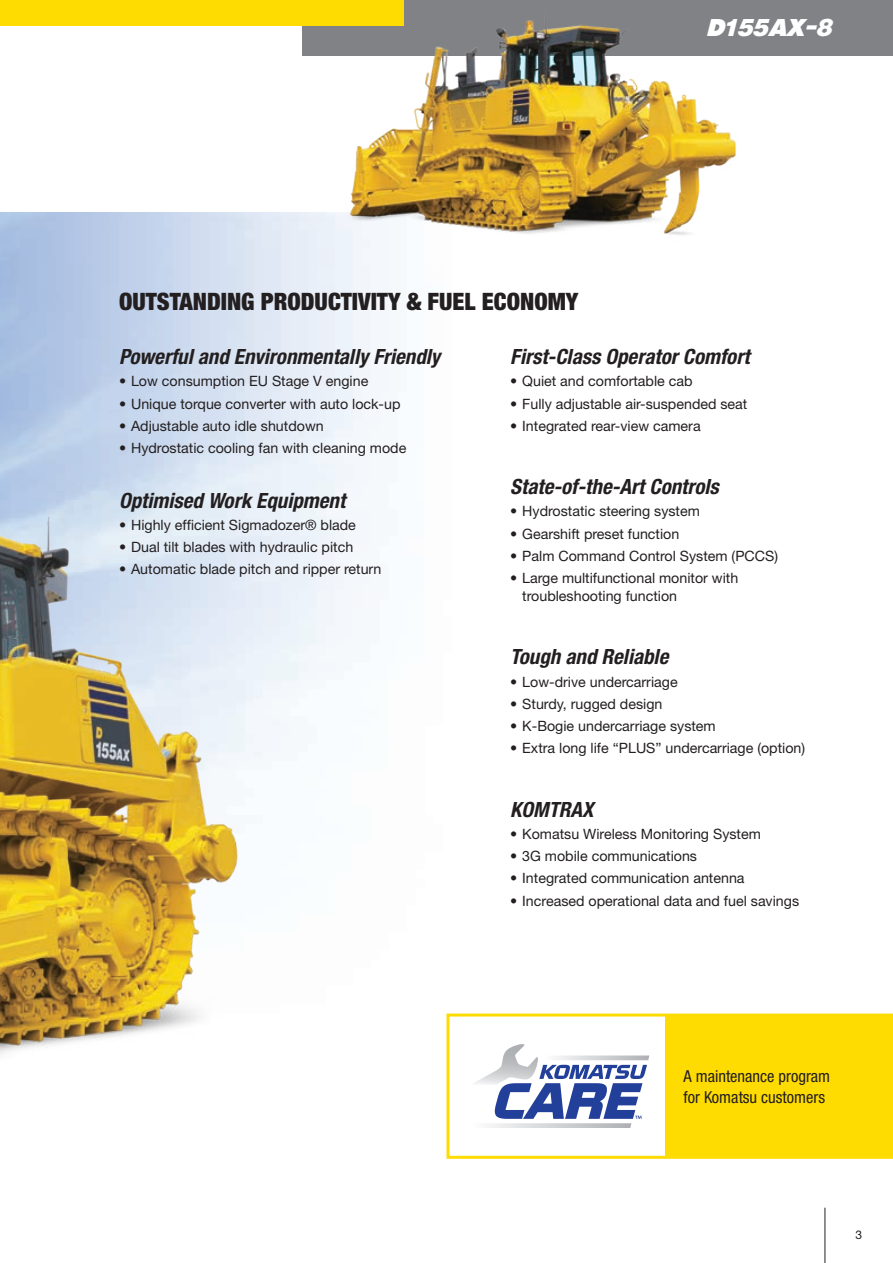
<style>
.page{position:relative;width:893px;height:1263px;background:#fff}
.page>*{position:absolute;margin:0;border:0;box-sizing:border-box;transform-origin:0 0}
.t1{font:900 condensed 24px "Helvetica Neue LT Pro";color:#231f20}
.t2{font:italic 22.5px "Komatsu VI";letter-spacing:-.065em;color:#fff}
.t3{font:italic 700 condensed 21px "Helvetica Neue LT Pro";color:#231f20}
.t4{font:condensed 16.5px/21px "Helvetica Neue LT Pro";color:#231f20}
.t5{font:14.25px/18px "Helvetica Neue LT Pro";color:#231f20}
.t6{font:12px "Helvetica Neue LT Pro";color:#231f20}
</style>
<div class="page">
<div style="left:303px;top:0;width:590px;height:55px;background:#808285"></div>
<div style="left:0;top:0;width:404px;height:26px;background:#ffdc01"></div>
<img style="left:0;top:382px;width:261px;height:678px">
<img style="left:335px;top:20px;width:407px;height:221px">
<hr style="left:825px;top:1208px;width:1px;height:55px;background:#231f20">
<svg style="left:446px;top:1013px;width:447px;height:146px"></svg>
<div style="left:665px;top:1014px;width:228px;height:144px;background:#ffdc01"></div>
<svg style="left:470px;top:1044px;width:179px;height:84px"></svg>
<h2 class="t2" style="left:707px;top:15px;width:128px">D155AX-8</h2>
<h1 class="t1" style="left:119px;top:287px;width:461px">OUTSTANDING PRODUCTIVITY &amp; FUEL ECONOMY</h1>
<h3 class="t3" style="left:119px;top:344px;width:323px">Powerful and Environmentally Friendly</h3>
<p class="t5" style="left:119px;top:372px;width:251px">• Low consumption EU Stage V engine</p>
<p class="t5" style="left:119px;top:394px;width:283px">• Unique torque converter with auto lock-up</p>
<p class="t5" style="left:119px;top:416px;width:206px">• Adjustable auto idle shutdown</p>
<p class="t5" style="left:119px;top:439px;width:289px">• Hydrostatic cooling fan with cleaning mode</p>
<h3 class="t3" style="left:119px;top:487px;width:228px">Optimised Work Equipment</h3>
<p class="t5" style="left:119px;top:515px;width:238px">• Highly efficient Sigmadozer® blade</p>
<p class="t5" style="left:119px;top:538px;width:236px">• Dual tilt blades with hydraulic pitch</p>
<p class="t5" style="left:119px;top:560px;width:264px">• Automatic blade pitch and ripper return</p>
<h3 class="t3" style="left:510px;top:344px;width:241px">First-Class Operator Comfort</h3>
<p class="t5" style="left:510px;top:372px;width:184px">• Quiet and comfortable cab</p>
<p class="t5" style="left:510px;top:394px;width:239px">• Fully adjustable air-suspended seat</p>
<p class="t5" style="left:510px;top:416px;width:192px">• Integrated rear-view camera</p>
<h3 class="t3" style="left:510px;top:474px;width:210px">State-of-the-Art Controls</h3>
<p class="t5" style="left:510px;top:502px;width:191px">• Hydrostatic steering system</p>
<p class="t5" style="left:510px;top:524px;width:171px">• Gearshift preset function</p>
<p class="t5" style="left:510px;top:546px;width:269px">• Palm Command Control System (PCCS)</p>
<p class="t5" style="left:522px;top:569px;width:218px;text-indent:-12px">• Large multifunctional monitor with troubleshooting function</p>
<h3 class="t3" style="left:510px;top:644px;width:160px">Tough and Reliable</h3>
<p class="t5" style="left:510px;top:672px;width:169px">• Low-drive undercarriage</p>
<p class="t5" style="left:510px;top:694px;width:154px">• Sturdy, rugged design</p>
<p class="t5" style="left:510px;top:717px;width:207px">• K-Bogie undercarriage system</p>
<p class="t5" style="left:510px;top:739px;width:296px">• Extra long life “PLUS” undercarriage (option)</p>
<h3 class="t3" style="left:510px;top:796px;width:85px">KOMTRAX</h3>
<p class="t5" style="left:510px;top:824px;width:252px">• Komatsu Wireless Monitoring System</p>
<p class="t5" style="left:510px;top:847px;width:188px">• 3G mobile communications</p>
<p class="t5" style="left:510px;top:869px;width:236px">• Integrated communication antenna</p>
<p class="t5" style="left:510px;top:891px;width:290px">• Increased operational data and fuel savings</p>
<p class="t4" style="left:684px;top:1065px;width:148px">A maintenance program for Komatsu customers</p>
<p class="t6" style="left:856px;top:1227px;width:8px">3</p>
</div>
